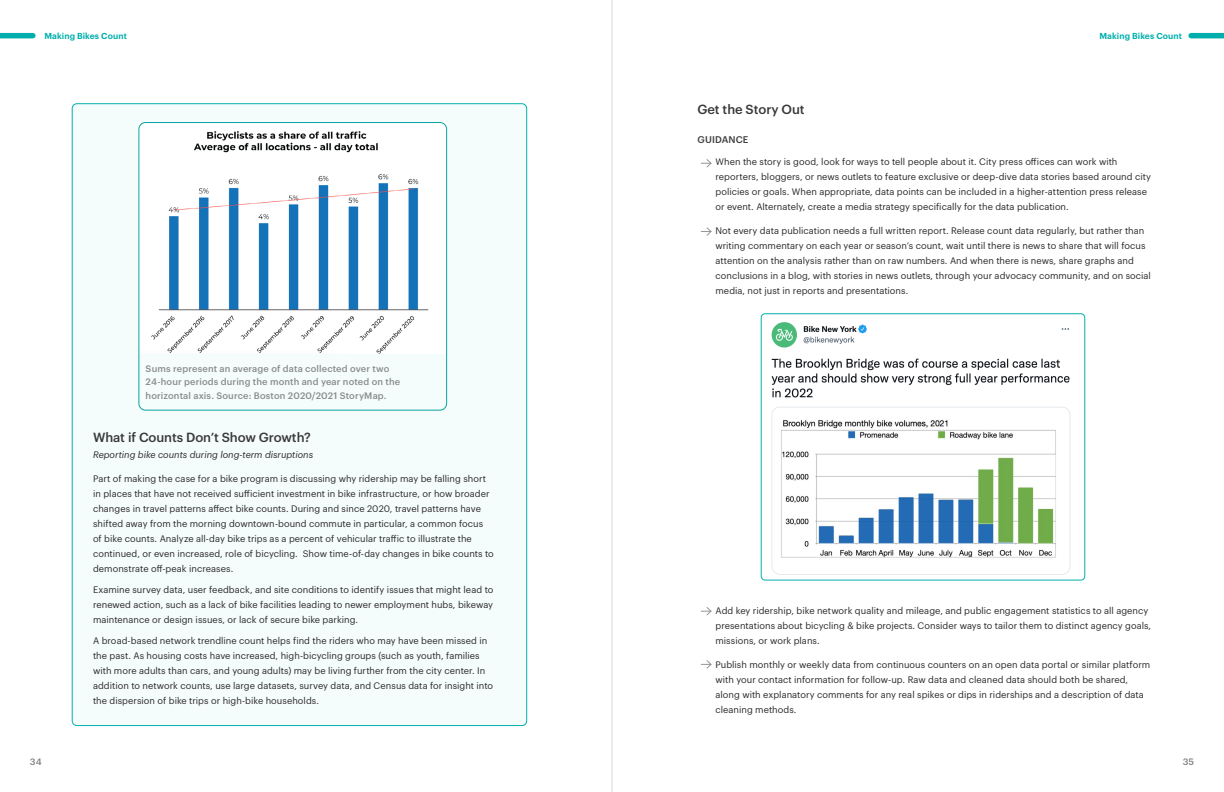
<style>
.page{position:relative;width:1224px;height:792px;background:#fff}
.page>*{position:absolute;margin:0;border:0;box-sizing:border-box;transform-origin:0 0}
.t1{font:500 13px "Graphik";letter-spacing:-.005em;color:#383839}
.t2{font:500 9.5px "Graphik";letter-spacing:.015em;color:#414042}
.t3{font:9.2px/15px "Graphik";letter-spacing:.005em;color:#292829}
.t4{font:500 9.2px/13.5px "Graphik";letter-spacing:.015em;color:#8a8c8e}
.t5{font:italic 9.2px "Graphik";color:#292829}
.t6{font:500 9.1px "Graphik";color:#808285}
.t7{font:600 8.5px "Graphik";letter-spacing:.01em;color:#00afad}
</style>
<div class="page">
<div style="left:0;top:33px;width:33px;height:5px;background:#00afad"></div>
<div style="left:1191px;top:33px;width:33px;height:5px;background:#00afad"></div>
<hr style="left:612px;top:0;width:1px;height:792px;background:#d9d9d9">
<div style="left:72px;top:104px;width:455px;height:622px;background:#f5fcfc;border-radius:5px"></div>
<img style="left:139px;top:124px;width:308px;height:230px">
<div style="left:139px;top:122px;width:308px;height:288px;border:1px solid #08a39e;border-radius:7px"></div>
<svg style="left:701px;top:159px;width:11px;height:9px"></svg>
<svg style="left:701px;top:227px;width:11px;height:9px"></svg>
<svg style="left:701px;top:607px;width:11px;height:9px"></svg>
<svg style="left:701px;top:660px;width:11px;height:9px"></svg>
<img style="left:771px;top:322px;width:300px;height:253px">
<div style="left:761px;top:314px;width:324px;height:266px;border:1px solid #00afad;border-radius:4px"></div>
<p class="t7" style="left:44px;top:29px;width:84px">Making Bikes Count</p>
<p class="t7" style="left:1100px;top:29px;width:84px">Making Bikes Count</p>
<p class="t4" style="left:146px;top:361px;width:256px">Sums represent an average of data collected over two<br>24-hour periods during the month and year noted on the horizontal axis. Source: Boston 2020/2021 StoryMap.</p>
<h1 class="t1" style="left:93px;top:427px;width:219px">What if Counts Don’t Show Growth?</h1>
<p class="t5" style="left:93px;top:447px;width:222px">Reporting bike counts during long-term disruptions</p>
<p class="t3" style="left:93px;top:470px;width:402px">Part of making the case for a bike program is discussing why ridership may be falling short in places that have not received sufficient investment in bike infrastructure, or how broader changes in travel patterns affect bike counts. During and since 2020, travel patterns have shifted away from the morning downtown-bound commute in particular, a common focus of bike counts. Analyze all-day bike trips as a percent of vehicular traffic to illustrate the continued, or even increased, role of bicycling. Show time-of-day changes in bike counts to demonstrate off-peak increases.</p>
<p class="t3" style="left:93px;top:581px;width:402px;text-align:justify">Examine survey data, user feedback, and site conditions to identify issues that might lead to renewed action, such as a lack of bike facilities leading to newer employment hubs, bikeway maintenance or design issues, or lack of secure bike parking.</p>
<p class="t3" style="left:93px;top:632px;width:402px">A broad-based network trendline count helps find the riders who may have been missed in the past. As housing costs have increased, high-bicycling groups (such as youth, families with more adults than cars, and young adults) may be living further from the city center. In addition to network counts, use large datasets, survey data, and Census data for insight into the dispersion of bike trips or high-bike households.</p>
<h1 class="t1" style="left:698px;top:100px;width:109px">Get the Story Out</h1>
<p class="t2" style="left:698px;top:132px;width:52px">GUIDANCE</p>
<p class="t3" style="left:716px;top:154px;width:437px">When the story is good, look for ways to tell people about it. City press offices can work with reporters, bloggers, or news outlets to feature exclusive or deep-dive data stories based around city policies or goals. When appropriate, data points can be included in a higher-attention press release or event. Alternately, create a media strategy specifically for the data publication.</p>
<p class="t3" style="left:716px;top:223px;width:437px">Not every data publication needs a full written report. Release count data regularly, but rather than writing commentary on each year or season’s count, wait until there is news to share that will focus attention on the analysis rather than on raw numbers. And when there is news, share graphs and conclusions in a blog, with stories in news outlets, through your advocacy community, and on social media, not just in reports and presentations.</p>
<p class="t3" style="left:716px;top:602px;width:437px">Add key ridership, bike network quality and mileage, and public engagement statistics to all agency presentations about bicycling &amp; bike projects. Consider ways to tailor them to distinct agency goals, missions, or work plans.</p>
<p class="t3" style="left:716px;top:656px;width:436px">Publish monthly or weekly data from continuous counters on an open data portal or similar platform with your contact information for follow-up. Raw data and cleaned data should both be shared, along with explanatory comments for any real spikes or dips in riderships and a description of data cleaning methods.</p>
<p class="t6" style="left:30px;top:755px;width:13px">34</p>
<p class="t6" style="left:1183px;top:755px;width:13px">35</p>
</div>
